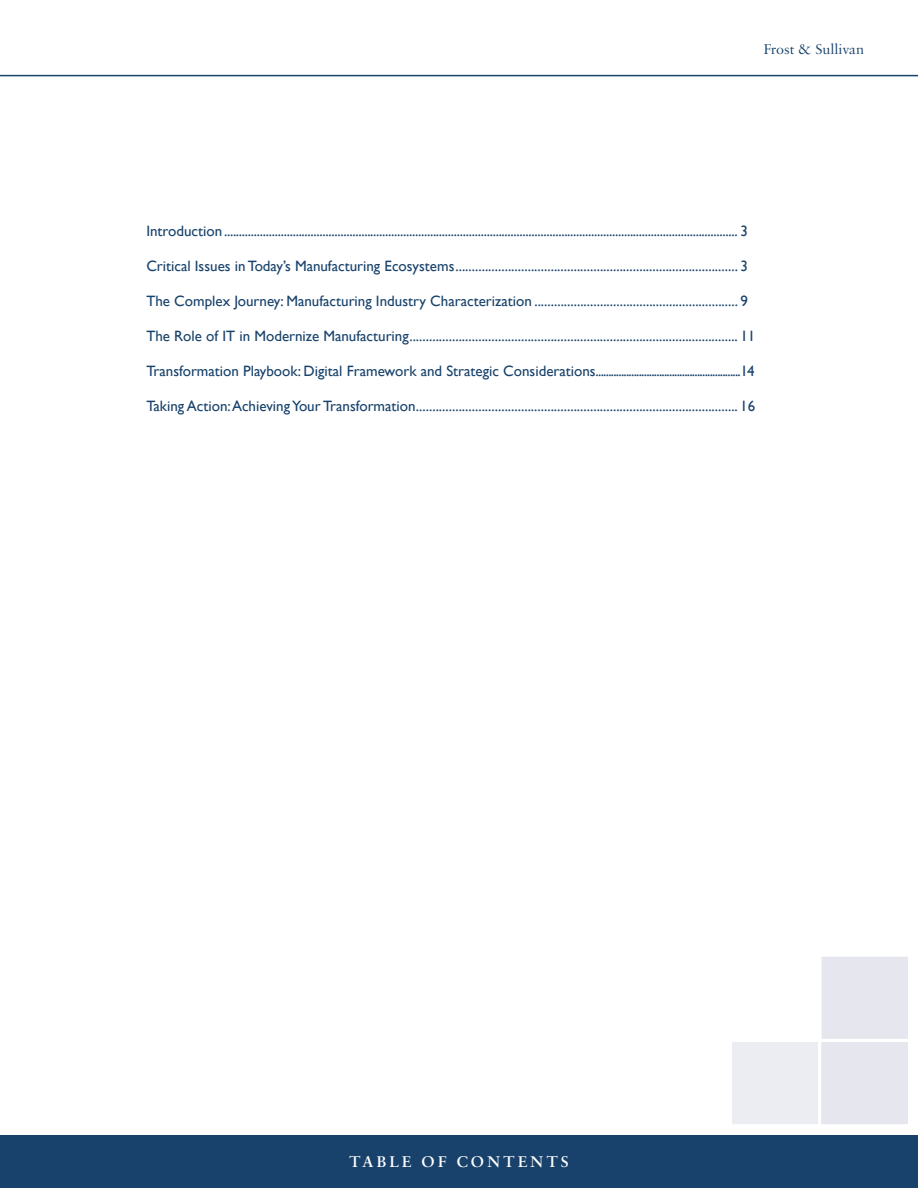
<style>
.page{position:relative;width:918px;height:1188px;background:#fff}
.page>*{position:absolute;margin:0;border:0;box-sizing:border-box;transform-origin:0 0}
.t1{font:600 16.5px "Sabon MT Pro";letter-spacing:.18em;color:#fff}
.t2{font:15px "Gill Sans";color:#18426b}
.t3{font:15px "Sabon MT Pro";color:#18426b}
</style>
<div class="page">
<div style="left:0;top:1135px;width:918px;height:53px;background:#18426b"></div>
<svg style="left:732px;top:957px;width:176px;height:168px"></svg>
<hr style="left:0;top:75px;width:918px;height:1px;background:#18426b">
<p class="t3" style="left:764px;top:40px;width:102px">Frost &amp; Sullivan</p>
<p class="t2" style="left:146px;top:222px;width:603px">Introduction............................................................................................................................................................................ 3</p>
<p class="t2" style="left:146px;top:257px;width:603px">Critical Issues in Today’s Manufacturing Ecosystems...................................................................................... 3</p>
<p class="t2" style="left:146px;top:292px;width:603px">The Complex Journey: Manufacturing Industry Characterization .............................................................. 9</p>
<p class="t2" style="left:146px;top:327px;width:610px">The Role of IT in Modernize Manufacturing.................................................................................................... 11</p>
<p class="t2" style="left:146px;top:363px;width:610px">Transformation Playbook: Digital Framework and Strategic Considerations.........................................................14</p>
<p class="t2" style="left:146px;top:398px;width:610px">Taking Action: Achieving Your Transformation.................................................................................................. 16</p>
<p class="t1" style="left:349px;top:1152px;width:221px">TABLE OF CONTENTS</p>
</div>
